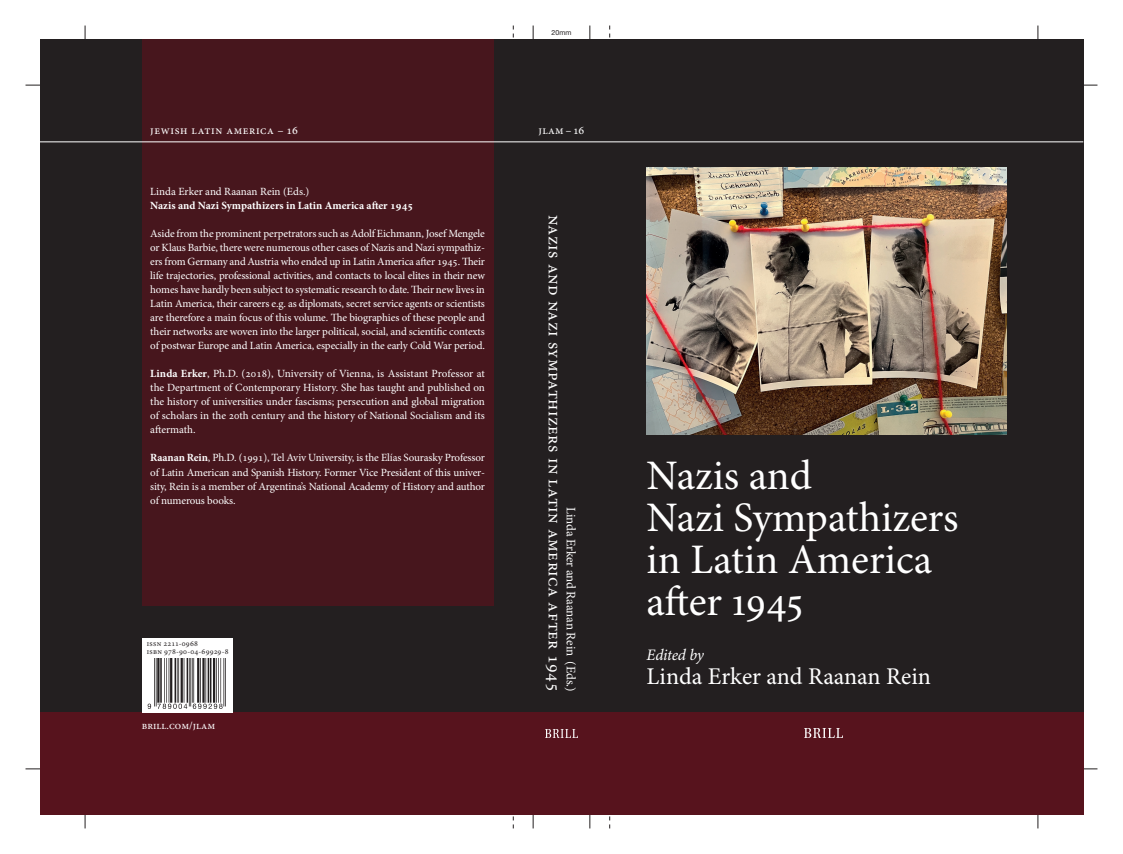
<style>
.page{position:relative;width:1123px;height:854px;background:#fff}
.page>*{position:absolute;margin:0;border:0;box-sizing:border-box;transform-origin:0 0}
.t1{font:42px/42px "Minion Pro";letter-spacing:-.005em;color:#fff}
.t2{font:24px "Minion Pro";letter-spacing:.005em;color:#fff}
.t3{font:18px "Minion Pro";letter-spacing:.025em;color:#fff}
.t4{font:italic 16px "Minion Pro";letter-spacing:-.02em;color:#fff}
.t5{font:13px "Minion Pro";letter-spacing:-.01em;color:#fff}
.t6{font:12px "Minion Pro";letter-spacing:.05em;color:#fff}
.t7{font:11px/14px "Minion Pro";letter-spacing:-.01em;color:#fff;text-align:justify}
.t8{font:700 11px "Minion Pro";color:#fff}
.t9{font:8px/8px "Minion Pro";letter-spacing:.02em;color:#231f20}
.t10{font:7px "Helvetica Neue LT Std";color:#231f20}
.s1{font-style:italic}
.s2{font-weight:700}
</style>
<div class="page">
<hr style="left:533px;top:26px;width:1px;height:802px;background:#231f20">
<svg style="left:513px;top:26px;width:1px;height:802px"></svg>
<svg style="left:609px;top:26px;width:1px;height:802px"></svg>
<hr style="left:26px;top:85px;width:1071px;height:1px;background:#231f20">
<hr style="left:26px;top:768px;width:1071px;height:1px;background:#231f20">
<hr style="left:85px;top:26px;width:1px;height:802px;background:#231f20">
<hr style="left:1037px;top:26px;width:1px;height:802px;background:#231f20">
<hr style="left:589px;top:26px;width:1px;height:802px;background:#231f20">
<div style="left:40px;top:40px;width:1043px;height:681px;background:#231f20"></div>
<div style="left:40px;top:711px;width:1043px;height:103px;background:#57131d"></div>
<div style="left:142px;top:40px;width:351px;height:566px;background:#47161d"></div>
<img style="left:805px;top:728px;width:35px;height:9px">
<img style="left:545px;top:729px;width:31px;height:8px">
<div style="left:142px;top:643px;width:90px;height:68px;background:#fff"></div>
<img style="left:147px;top:658px;width:79px;height:50px">
<div style="left:142px;top:638px;width:90px;height:19px;background:#fff"></div>
<hr style="left:40px;top:141px;width:1043px;height:1px;background:#fff">
<img style="left:646px;top:167px;width:360px;height:267px">
<p class="t10" style="left:551px;top:28px;width:21px">20mm</p>
<p class="t6" style="left:150px;top:122px;width:149px">jewish latin america – 16</p>
<p class="t6" style="left:538px;top:122px;width:47px">jlam <span class="s1">–</span> 16</p>
<p class="t7" style="left:150px;top:185px;width:161px">Linda Erker and Raanan Rein (Eds.)</p>
<p class="t8" style="left:150px;top:199px;width:264px">Nazis and Nazi Sympathizers in Latin America after 1945</p>
<p class="t7" style="left:150px;top:227px;width:336px">Aside from the prominent perpetrators such as Adolf Eichmann, Josef Mengele or Klaus Barbie, there were numerous other cases of Nazis and Nazi sympathiz&shy;ers from Germany and Austria who ended up in Latin America after 1945. Their life trajectories, professional activities, and contacts to local elites in their new homes have hardly been subject to systematic research to date. Their new lives in Latin America, their careers e.g. as diplomats, secret service agents or scientists are therefore a main focus of this volume. The biographies of these people and their networks are woven into the larger political, social, and scientific contexts of postwar Europe and Latin America, especially in the early Cold War period.</p>
<p class="t7" style="left:150px;top:367px;width:336px"><span class="s2">Linda Erker</span>, Ph.D. (2018), University of Vienna, is Assistant Professor at the Department of Contemporary History. She has taught and published on the history of universities under fascisms; persecution and global migration of scholars in the 20th century and the history of National Socialism and its aftermath.</p>
<p class="t7" style="left:150px;top:451px;width:336px"><span class="s2">Raanan Rein</span>, Ph.D. (1991), Tel Aviv University, is the Elías Sourasky Professor of Latin American and Spanish History. Former Vice President of this univer&shy;sity, Rein is a member of Argentina’s National Academy of History and author of numerous books.</p>
<p class="t9" style="left:147px;top:639px;width:83px">issn 2211-0968<br>isbn 978-90-04-69929-8</p>
<p class="t7" style="left:142px;top:718px;width:75px">brill.com/jlam</p>
<h3 class="t3" style="left:565px;top:215px;width:478px;rotate:90deg">nazis and nazi sympathizers in latin america after 1945</h3>
<p class="t5" style="left:578px;top:506px;width:186px;rotate:90deg">Linda Erker and Raanan Rein (Eds.)</p>
<h1 class="t1" style="left:646px;top:456px;width:314px">Nazis and<br>Nazi Sympathizers in Latin America after 1945</h1>
<h3 class="t4" style="left:646px;top:645px;width:59px">Edited by</h3>
<h2 class="t2" style="left:646px;top:662px;width:286px">Linda Erker and Raanan Rein</h2>
</div>
